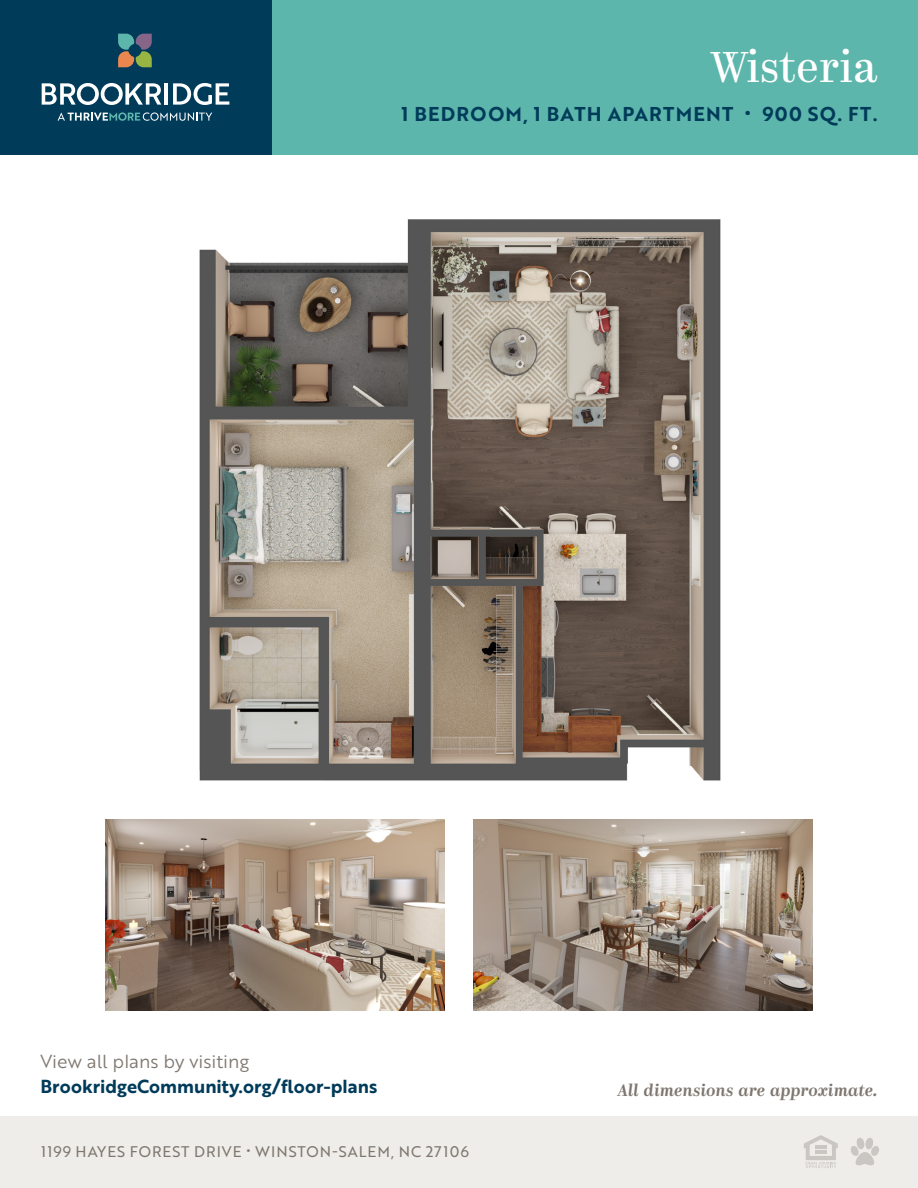
<style>
.page{position:relative;width:918px;height:1188px;background:#fff}
.page>*{position:absolute;margin:0;border:0;box-sizing:border-box;transform-origin:0 0}
.t1{font:43.5px "Kazimir";color:#fff}
.t2{font:19.5px "Brother 1816 Bold";letter-spacing:.065em;color:#003b5a}
.t3{font:18.3px/25.5px "Brother 1816 Bold";color:#003b5a}
.t4{font:italic 500 16.5px "Kazimir";color:#7f776f}
.t5{font:15px "Brother 1816 Regular";letter-spacing:.065em;color:#7f776f}
.s1{font-family:"Brother 1816 Book";color:#7f776f}
</style>
<div class="page">
<div style="left:0;top:0;width:918px;height:154px;background:#5db6ab"></div>
<div style="left:0;top:0;width:271px;height:154px;background:#003b5a"></div>
<svg style="left:42px;top:83px;width:119px;height:22px"></svg>
<hr style="left:165px;top:83px;width:3px;height:22px;background:#fff">
<svg style="left:173px;top:83px;width:56px;height:22px"></svg>
<svg style="left:118px;top:34px;width:34px;height:33px"></svg>
<svg style="left:58px;top:112px;width:154px;height:9px"></svg>
<img style="left:199px;top:219px;width:522px;height:562px">
<img style="left:473px;top:819px;width:339px;height:191px">
<img style="left:106px;top:819px;width:339px;height:191px">
<div style="left:0;top:1117px;width:918px;height:71px;background:#eeede9"></div>
<svg style="left:804px;top:1135px;width:34px;height:33px"></svg>
<svg style="left:851px;top:1138px;width:28px;height:28px"></svg>
<p class="t1" style="left:712px;top:40px;width:167px">Wisteria</p>
<p class="t2" style="left:401px;top:99px;width:478px">1 BEDROOM, 1 BATH APARTMENT • 900 SQ. FT.</p>
<p class="t3" style="left:40px;top:1048px;width:338px"><span class="s1">View all plans by visiting<br></span>BrookridgeCommunity.org/floor-plans</p>
<p class="t4" style="left:618px;top:1080px;width:262px">All dimensions are approximate.</p>
<p class="t5" style="left:41px;top:1140px;width:429px">1199 HAYES FOREST DRIVE • WINSTON-SALEM, NC 27106</p>
</div>
